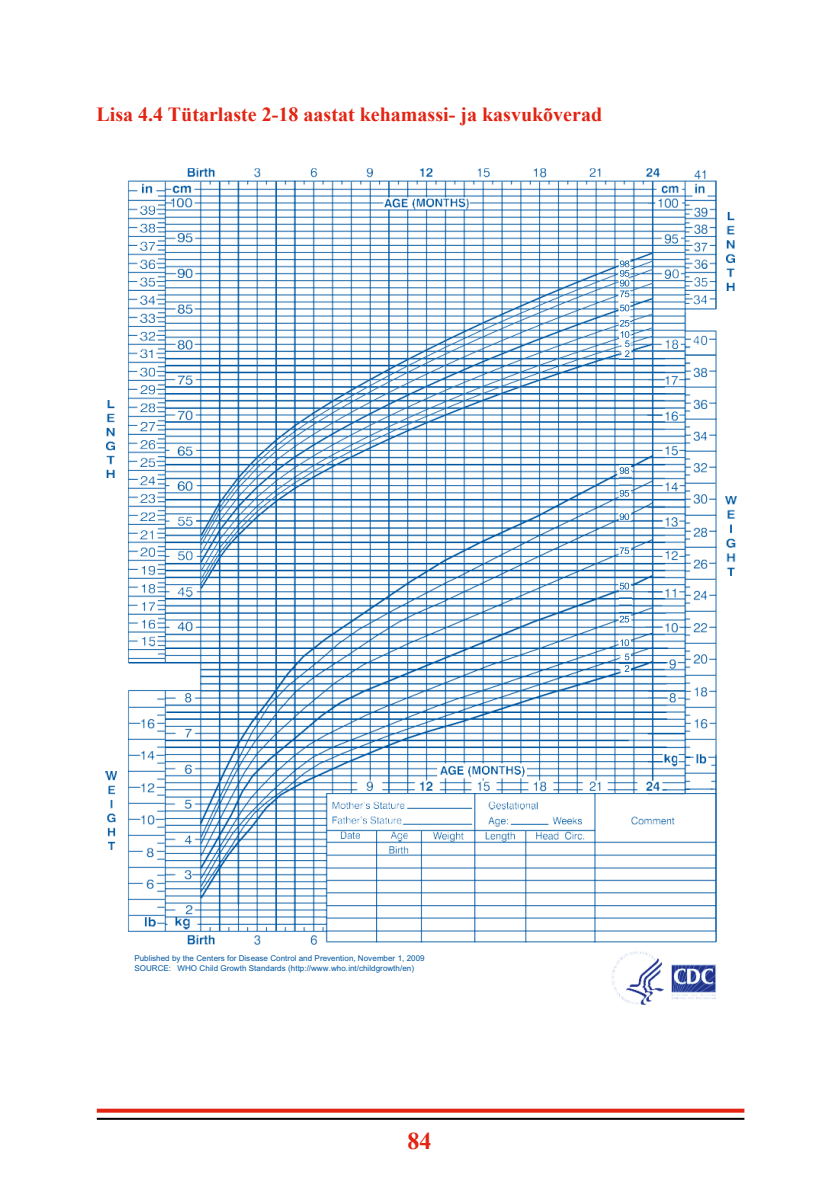
<style>
.page{position:relative;width:840px;height:1191px;background:#fff}
.page>*{position:absolute;margin:0;border:0;box-sizing:border-box;transform-origin:0 0}
.t1{font:700 24px "Times New Roman";color:#e32412}
.t2{font:700 20px "Times New Roman";color:#e32412}
.t3{font:8px/9.8px "Arial";color:#0058a2}
</style>
<div class="page">
<svg style="left:97px;top:1108px;width:647px;height:4px;background:#e74839"></svg>
<hr style="left:97px;top:1117px;width:647px;height:2px;background:#000">
<img style="left:726px;top:212px;width:7px;height:79px">
<img style="left:106px;top:400px;width:9px;height:78px">
<img style="left:106px;top:772px;width:10px;height:78px">
<img style="left:725px;top:497px;width:10px;height:78px">
<img style="left:128px;top:168px;width:588px;height:766px">
<img style="left:187px;top:934px;width:529px;height:70px">
<img style="left:619px;top:259px;width:12px;height:100px">
<svg style="left:619px;top:260px;width:10px;height:37px"></svg>
<svg style="left:619px;top:304px;width:10px;height:7px"></svg>
<svg style="left:619px;top:320px;width:10px;height:37px"></svg>
<img style="left:619px;top:465px;width:12px;height:57px">
<svg style="left:619px;top:467px;width:9px;height:7px"></svg>
<svg style="left:619px;top:490px;width:9px;height:6px"></svg>
<svg style="left:619px;top:513px;width:9px;height:7px"></svg>
<svg style="left:619px;top:546px;width:12px;height:10px"></svg>
<img style="left:619px;top:581px;width:12px;height:93px">
<svg style="left:619px;top:582px;width:9px;height:7px"></svg>
<svg style="left:619px;top:616px;width:9px;height:6px"></svg>
<svg style="left:620px;top:639px;width:8px;height:7px"></svg>
<svg style="left:624px;top:653px;width:5px;height:19px"></svg>
<img style="left:187px;top:952px;width:244px;height:20px">
<h2 class="t2" style="left:96px;top:100px;width:507px">Lisa 4.4 Tütarlaste 2-18 aastat kehamassi- ja kasvukõverad</h2>
<p class="t3" style="left:134px;top:953px;width:291px">Published by the Centers for Disease Control and Prevention, November 1, 2009<br>SOURCE: WHO Child Growth Standards (http://www.who.int/childgrowth/en)</p>
<h1 class="t1" style="left:407px;top:1123px;width:25px">84</h1>
</div>
